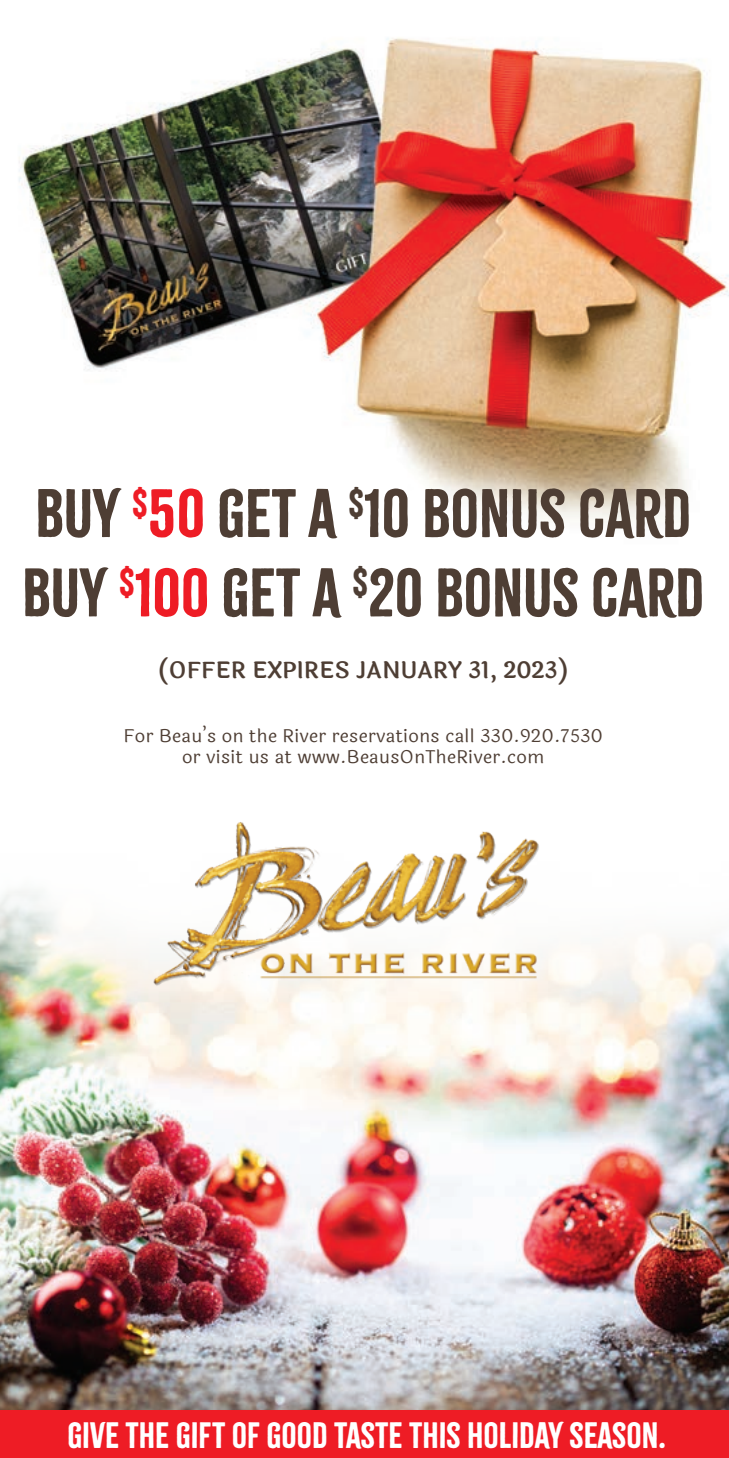
<style>
.page{position:relative;width:729px;height:1458px;background:#fff}
.page>*{position:absolute;margin:0;border:0;box-sizing:border-box;transform-origin:0 0}
.t1{font:60.07px "Citrus Gothic Solid";color:#4e3e34}
.t2{font:32.18px "Citrus Gothic Solid";color:#fff}
.t3{font:600 22.5px "Laila";color:#4e3e34}
.text_copy{font:18.22px/21.6px "Laila";letter-spacing:.02em;color:#4e3e34;text-align:center}
.s1{color:#ee1c25}
</style>
<div class="page">
<img style="left:0;top:891px;width:729px;height:519px">
<img style="left:19px;top:38px;width:710px;height:485px">
<div style="left:0;top:1410px;width:729px;height:48px;background:#ee1c25"></div>
<img style="left:145px;top:822px;width:400px;height:173px">
<p class="t1" style="left:35px;top:475px;width:657px">BUY <sup>$</sup><span class="s1">50</span> GET A <sup>$</sup>10 BONUS CARD</p>
<p class="t1" style="left:22px;top:555px;width:684px">BUY <sup>$</sup><span class="s1">100</span> GET A <sup>$</sup>20 BONUS CARD</p>
<p class="t3" style="left:157px;top:654px;width:413px">(OFFER EXPIRES JANUARY 31, 2023)</p>
<p class="text_copy" style="left:123px;top:725px;width:481px">For Beau’s on the River reservations call 330.920.7530 or visit us at www.BeausOnTheRiver.com</p>
<p class="t2" style="left:67px;top:1415px;width:600px">GIVE THE GIFT OF GOOD TASTE THIS HOLIDAY SEASON.</p>
</div>
